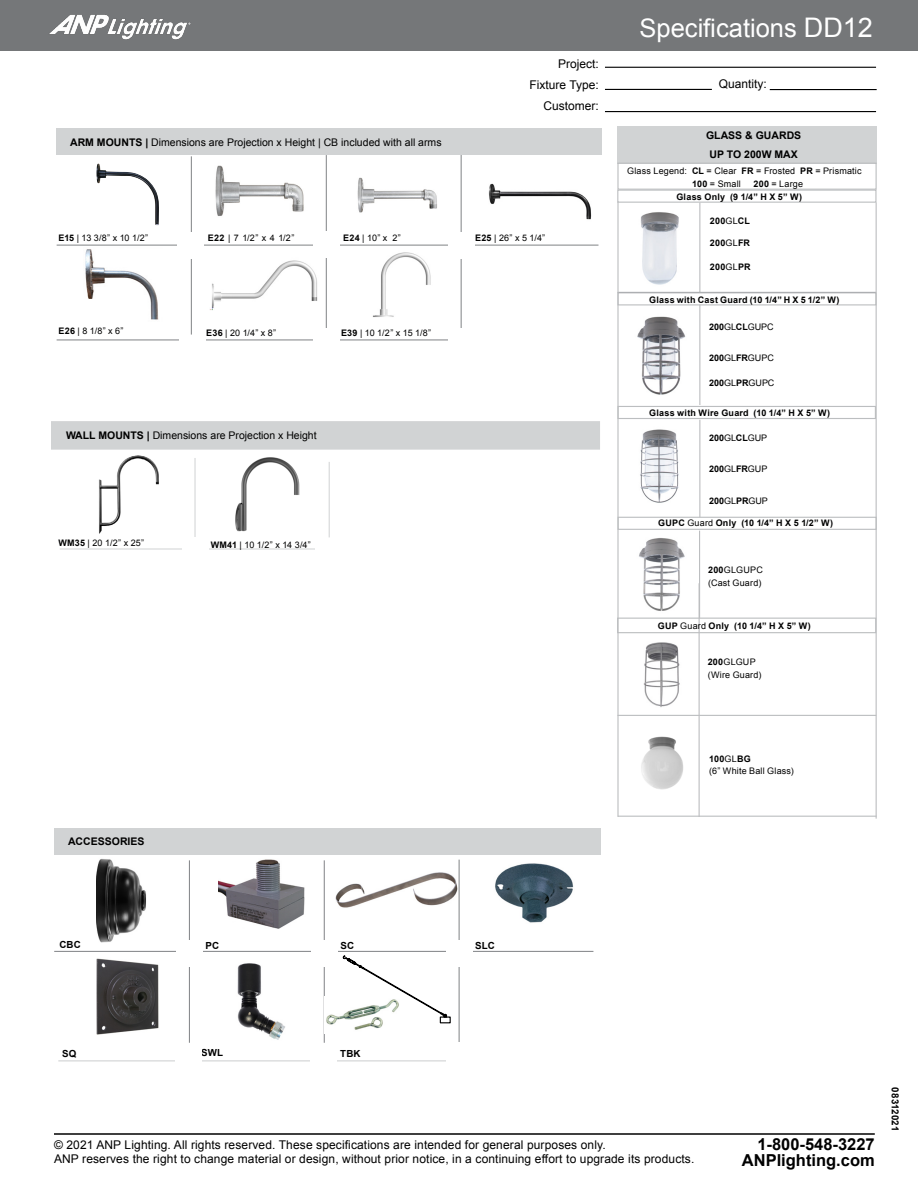
<style>
.page{position:relative;width:918px;height:1188px;background:#fff}
.page>*{position:absolute;margin:0;border:0;box-sizing:border-box;transform-origin:0 0}
.t1{font:25.5px "Arial";color:#fff}
.t2{font:700 16.5px/16.5px "Arial";color:#000;text-align:right}
.t3{font:12px/21px "Arial";letter-spacing:.01em;color:#000}
.t4{font:10.5px "Arial";color:#000}
.t5{font:700 10.5px/18.8px "Arial";color:#000;text-align:center}
.t6{font:700 9.75px "Arial";letter-spacing:.015em;color:#000}
.t7{font:9px/12.9px "Arial";letter-spacing:.02em;color:#000}
.t8{font:700 9px/13.2px "Arial";letter-spacing:.025em;color:#000;text-align:right}
.s1{font-weight:700}
.s2{font-size:27px}
.s3{font-weight:400}
</style>
<div class="page">
<div style="left:0;top:0;width:918px;height:51px;background:#757779"></div>
<hr style="left:54px;top:1133px;width:821px;height:2px;background:#000">
<hr style="left:605px;top:67px;width:271px;height:1px;background:#000">
<hr style="left:605px;top:89px;width:107px;height:1px;background:#000">
<hr style="left:605px;top:111px;width:271px;height:1px;background:#000">
<hr style="left:770px;top:89px;width:107px;height:1px;background:#000">
<img style="left:49px;top:15px;width:142px;height:25px">
<hr style="left:57px;top:340px;width:405px;height:1px;background:#808285">
<hr style="left:326px;top:155px;width:1px;height:175px;background:#808285">
<hr style="left:461px;top:154px;width:1px;height:183px;background:#808285">
<div style="left:179px;top:326px;width:27px;height:27px;background:#fff"></div>
<div style="left:313px;top:328px;width:27px;height:27px;background:#fff"></div>
<div style="left:57px;top:128px;width:545px;height:27px;background:#d1d3d4"></div>
<div style="left:448px;top:328px;width:27px;height:27px;background:#fff"></div>
<hr style="left:54px;top:951px;width:539px;height:1px;background:#808285">
<hr style="left:324px;top:860px;width:1px;height:183px;background:#808285">
<hr style="left:189px;top:860px;width:1px;height:183px;background:#808285">
<hr style="left:459px;top:860px;width:1px;height:182px;background:#808285">
<div style="left:176px;top:940px;width:27px;height:27px;background:#fff"></div>
<div style="left:446px;top:940px;width:27px;height:27px;background:#fff"></div>
<div style="left:311px;top:940px;width:27px;height:27px;background:#fff"></div>
<div style="left:55px;top:828px;width:546px;height:27px;background:#d1d3d4"></div>
<img style="left:335px;top:872px;width:122px;height:36px">
<img style="left:218px;top:859px;width:87px;height:70px">
<img style="left:85px;top:249px;width:74px;height:71px">
<svg style="left:343px;top:955px;width:108px;height:69px"></svg>
<img style="left:324px;top:997px;width:77px;height:36px">
<img style="left:96px;top:958px;width:63px;height:77px">
<img style="left:495px;top:863px;width:79px;height:60px">
<img style="left:96px;top:163px;width:63px;height:62px">
<img style="left:96px;top:858px;width:50px;height:85px">
<img style="left:215px;top:165px;width:89px;height:51px">
<hr style="left:58px;top:1060px;width:406px;height:1px;background:#d1d3d4">
<div style="left:446px;top:1042px;width:27px;height:27px;background:#fff"></div>
<div style="left:310px;top:1044px;width:28px;height:27px;background:#fff"></div>
<div style="left:175px;top:1044px;width:27px;height:27px;background:#fff"></div>
<hr style="left:60px;top:548px;width:261px;height:2px;background:#d5d7d8">
<hr style="left:194px;top:458px;width:2px;height:92px;background:#d5d7d8">
<div style="left:182px;top:537px;width:27px;height:27px;background:#fff"></div>
<div style="left:315px;top:536px;width:27px;height:27px;background:#fff"></div>
<hr style="left:329px;top:462px;width:1px;height:75px;background:#d5d7d8">
<img style="left:99px;top:455px;width:60px;height:79px">
<div style="left:52px;top:422px;width:547px;height:27px;background:#d1d3d4"></div>
<div style="left:51px;top:421px;width:549px;height:29px;border:2px solid #d1d3d4"></div>
<img style="left:235px;top:457px;width:65px;height:75px">
<img style="left:372px;top:252px;width:59px;height:65px">
<img style="left:209px;top:260px;width:109px;height:51px">
<img style="left:237px;top:963px;width:48px;height:77px">
<hr style="left:876px;top:202px;width:1px;height:617px;background:#bcbec0">
<hr style="left:699px;top:203px;width:1px;height:89px;background:#bcbec0">
<hr style="left:617px;top:202px;width:2px;height:615px;background:#bcbec0">
<div style="left:617px;top:126px;width:260px;height:38px;background:#d1d3d4"></div>
<div style="left:617px;top:163px;width:260px;height:27px;border:1px solid #bcbec0"></div>
<div style="left:617px;top:190px;width:260px;height:13px;border:1px solid #bcbec0"></div>
<div style="left:617px;top:292px;width:260px;height:13px;border:1px solid #bcbec0"></div>
<hr style="left:699px;top:305px;width:1px;height:100px;background:#bcbec0">
<div style="left:617px;top:406px;width:259px;height:13px;border:1px solid #bcbec0"></div>
<hr style="left:699px;top:420px;width:1px;height:97px;background:#bcbec0">
<div style="left:618px;top:517px;width:259px;height:13px;border:1px solid #bcbec0"></div>
<hr style="left:699px;top:583px;width:1px;height:234px;background:#bcbec0">
<hr style="left:617px;top:715px;width:259px;height:1px;background:#bcbec0">
<img style="left:643px;top:642px;width:37px;height:65px">
<hr style="left:618px;top:816px;width:259px;height:1px;background:#bcbec0">
<img style="left:641px;top:736px;width:42px;height:54px">
<div style="left:617px;top:618px;width:259px;height:15px;border:1px solid #bcbec0"></div>
<hr style="left:699px;top:531px;width:1px;height:87px;background:#bcbec0">
<img style="left:640px;top:212px;width:39px;height:73px">
<img style="left:637px;top:316px;width:49px;height:79px">
<img style="left:640px;top:429px;width:39px;height:74px">
<img style="left:639px;top:538px;width:46px;height:73px">
<img style="left:357px;top:177px;width:80px;height:36px">
<hr style="left:191px;top:156px;width:1px;height:179px;background:#808285">
<hr style="left:57px;top:245px;width:541px;height:1px;background:#808285">
<div style="left:177px;top:232px;width:27px;height:27px;background:#fff"></div>
<div style="left:313px;top:231px;width:27px;height:27px;background:#fff"></div>
<div style="left:448px;top:232px;width:27px;height:27px;background:#fff"></div>
<img style="left:488px;top:183px;width:104px;height:37px">
<p class="t4" style="left:70px;top:135px;width:373px"><span class="s1">ARM MOUNTS |</span> Dimensions are Projection x Height | CB included with all arms</p>
<h3 class="t3" style="left:530px;top:53px;width:71px;text-align:right">Project:<br>Fixture Type:<br>Customer:</h3>
<p class="t7" style="left:58px;top:232px;width:91px"><span class="s1">E15</span> | 13 3/8” x 10 1/2”</p>
<p class="t7" style="left:58px;top:324px;width:67px"><span class="s1">E26</span> | 8 1/8” x 6”</p>
<p class="t7" style="left:208px;top:232px;width:88px"><span class="s1">E22</span> | 7 1/2” x 4 1/2”</p>
<p class="t7" style="left:343px;top:231px;width:59px"><span class="s1">E24</span> | 10” x 2”</p>
<p class="t7" style="left:475px;top:232px;width:71px"><span class="s1">E25</span> | 26” x 5 1/4”</p>
<p class="t7" style="left:206px;top:326px;width:71px"><span class="s1">E36</span> | 20 1/4” x 8”</p>
<p class="t7" style="left:341px;top:326px;width:92px"><span class="s1">E39</span> | 10 1/2” x 15 1/8”</p>
<p class="t4" style="left:66px;top:429px;width:252px"><span class="s1">WALL MOUNTS |</span> Dimensions are Projection x Height</p>
<p class="t7" style="left:58px;top:536px;width:87px"><span class="s1">WM35</span> | 20 1/2” x 25”</p>
<p class="t7" style="left:211px;top:538px;width:101px"><span class="s1">WM41</span> | 10 1/2” x 14 3/4”</p>
<h1 class="t1" style="left:640px;top:11px;width:235px">Specifications <span class="s2">DD12</span></h1>
<h3 class="t3" style="left:719px;top:74px;width:50px">Quantity:</h3>
<p class="t5" style="left:706px;top:126px;width:97px">GLASS &amp; GUARDS<br>UP TO 200W MAX</p>
<p class="t7" style="left:692px;top:164px;width:171px;text-indent:-65px">Glass Legend: <span class="s1">CL</span> = Clear <span class="s1">FR</span> = Frosted <span class="s1">PR</span> = Prismatic<br><span class="s1">100</span> = Small</p>
<p class="t8" style="left:676px;top:177px;width:128px">200 <span class="s3">= Large<br></span>Glass Only (9 1/4” H X 5” W)</p>
<p class="t8" style="left:710px;top:215px;width:42px">200<span class="s3">GL</span>CL</p>
<p class="t8" style="left:710px;top:236px;width:42px">200<span class="s3">GL</span>FR</p>
<p class="t8" style="left:710px;top:261px;width:42px">200<span class="s3">GL</span>PR</p>
<p class="t8" style="left:649px;top:293px;width:192px">Glass with Cast Guard (10 1/4” H X 5 1/2” W)</p>
<p class="t7" style="left:709px;top:321px;width:66px"><span class="s1">200</span>GL<span class="s1">CL</span>GUPC</p>
<p class="t7" style="left:709px;top:351px;width:66px"><span class="s1">200</span>GL<span class="s1">FR</span>GUPC</p>
<p class="t7" style="left:709px;top:377px;width:67px"><span class="s1">200</span>GL<span class="s1">PR</span>GUPC</p>
<p class="t8" style="left:649px;top:407px;width:182px">Glass with Wire Guard (10 1/4” H X 5” W)</p>
<p class="t8" style="left:709px;top:432px;width:60px">200<span class="s3">GL</span>CL<span class="s3">GUP</span></p>
<p class="t8" style="left:709px;top:462px;width:60px">200<span class="s3">GL</span>FR<span class="s3">GUP</span></p>
<p class="t8" style="left:709px;top:494px;width:60px">200<span class="s3">GL</span>PR<span class="s3">GUP</span></p>
<p class="t8" style="left:658px;top:517px;width:176px">GUPC <span class="s3">Guard</span> Only (10 1/4” H X 5 1/2” W)</p>
<p class="t7" style="left:708px;top:563px;width:56px"><span class="s1">200</span>GLGUPC (Cast Guard)</p>
<p class="t8" style="left:658px;top:619px;width:155px">GUP <span class="s3">Guard</span> Only (10 1/4” H X 5” W)</p>
<p class="t7" style="left:708px;top:656px;width:55px"><span class="s1">200</span>GLGUP (Wire Guard)</p>
<p class="t5" style="left:68px;top:833px;width:78px">ACCESSORIES</p>
<p class="t7" style="left:709px;top:752px;width:86px"><span class="s1">100</span>GL<span class="s1">BG<br></span>(6” White Ball Glass)</p>
<p class="t6" style="left:59px;top:938px;width:23px">CBC</p>
<p class="t6" style="left:205px;top:939px;width:15px">PC</p>
<p class="t6" style="left:475px;top:940px;width:21px">SLC</p>
<p class="t6" style="left:340px;top:939px;width:15px">SC</p>
<p class="t6" style="left:201px;top:1046px;width:24px">SWL</p>
<p class="t6" style="left:62px;top:1047px;width:16px">SQ</p>
<p class="t6" style="left:340px;top:1047px;width:22px">TBK</p>
<h3 class="t3" style="left:54px;top:1139px;width:642px;line-height:13.5px">© 2021 ANP Lighting. All rights reserved. These specifications are intended for general purposes only.<br>ANP reserves the right to change material or design, without prior notice, in a continuing effort to upgrade its products.</h3>
<h2 class="t2" style="left:742px;top:1136px;width:134px">1-800-548-3227<br>ANPlighting.com</h2>
<p class="t6" style="left:902px;top:1087px;width:46px;rotate:90deg">08312021</p>
</div>
